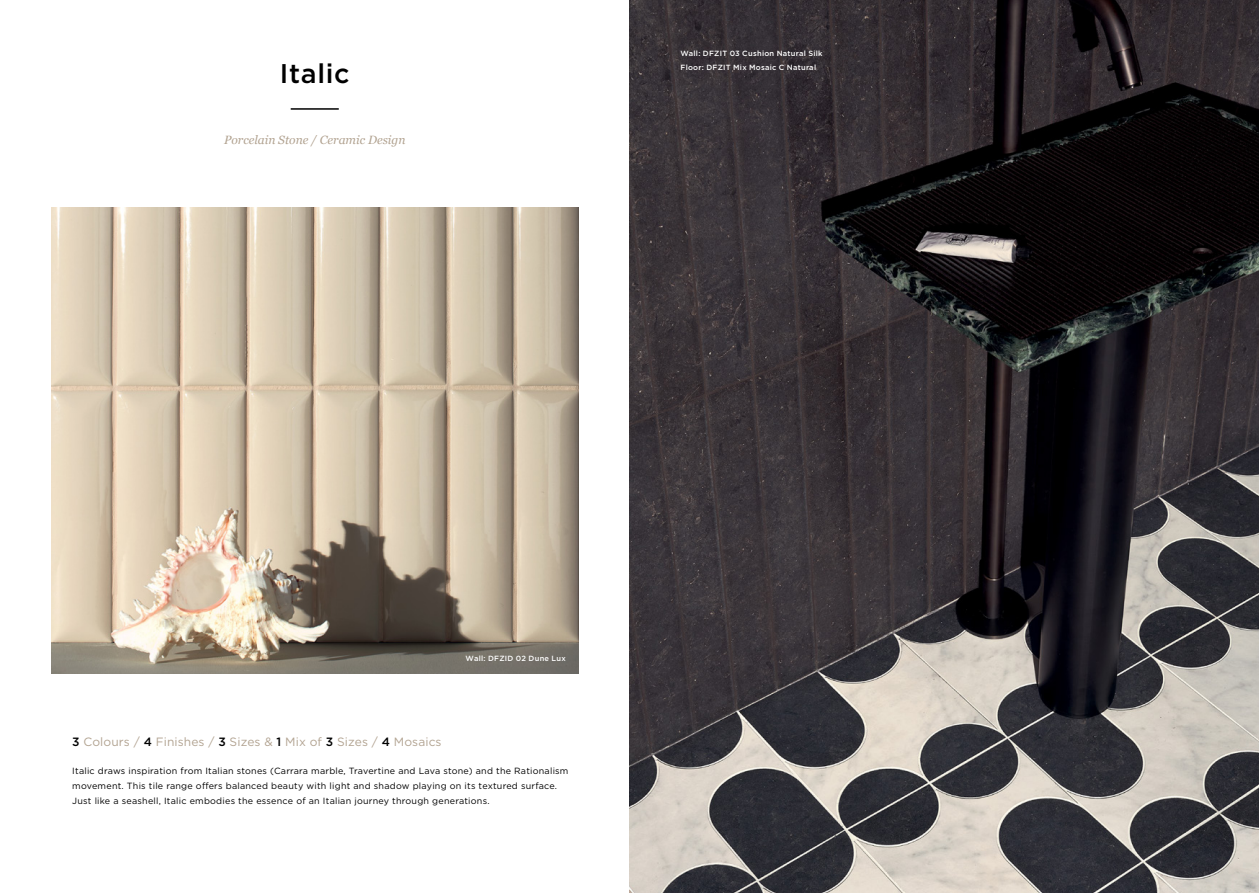
<style>
.page{position:relative;width:1259px;height:893px;background:#fff}
.page>*{position:absolute;margin:0;border:0;box-sizing:border-box;transform-origin:0 0}
.t1{font:500 27px "Gotham";letter-spacing:.03em;color:#000}
.t2{font:12px "Gotham";letter-spacing:.01em;color:#b2a391}
.hero_PF_serif_title{font:italic 12px "Georgia";color:#b2a391}
.hero_PF_serif_title-2{font:9px/15px "Gotham";letter-spacing:.025em;color:#000}
.t3{font:500 7.5px "Gotham";letter-spacing:.035em;color:#fff}
.s1{font-weight:500;color:#000}
</style>
<div class="page">
<hr style="left:291px;top:108px;width:48px;height:2px;background:#000">
<img style="left:629px;top:0;width:630px;height:893px">
<img style="left:51px;top:207px;width:527px;height:467px">
<p class="t1" style="left:280px;top:55px;width:71px">Italic</p>
<p class="hero_PF_serif_title" style="left:224px;top:132px;width:183px">Porcelain Stone / Ceramic Design</p>
<p class="t3" style="left:680px;top:49px;width:144px">Wall: DFZIT 03 Cushion Natural Silk</p>
<p class="t3" style="left:680px;top:62px;width:137px">Floor: DFZIT Mix Mosaic C Natural</p>
<p class="t3" style="left:465px;top:654px;width:102px">Wall: DFZID 02 Dune Lux</p>
<p class="t2" style="left:72px;top:734px;width:371px"><span class="s1">3</span> Colours / <span class="s1">4</span> Finishes / <span class="s1">3</span> Sizes &amp; <span class="s1">1</span> Mix of <span class="s1">3</span> Sizes / <span class="s1">4</span> Mosaics</p>
<p class="hero_PF_serif_title-2" style="left:72px;top:763px;width:498px">Italic draws inspiration from Italian stones (Carrara marble, Travertine and Lava stone) and the Rationalism movement. This tile range offers balanced beauty with light and shadow playing on its textured surface.<br>Just like a seashell, Italic embodies the essence of an Italian journey through generations.</p>
</div>
